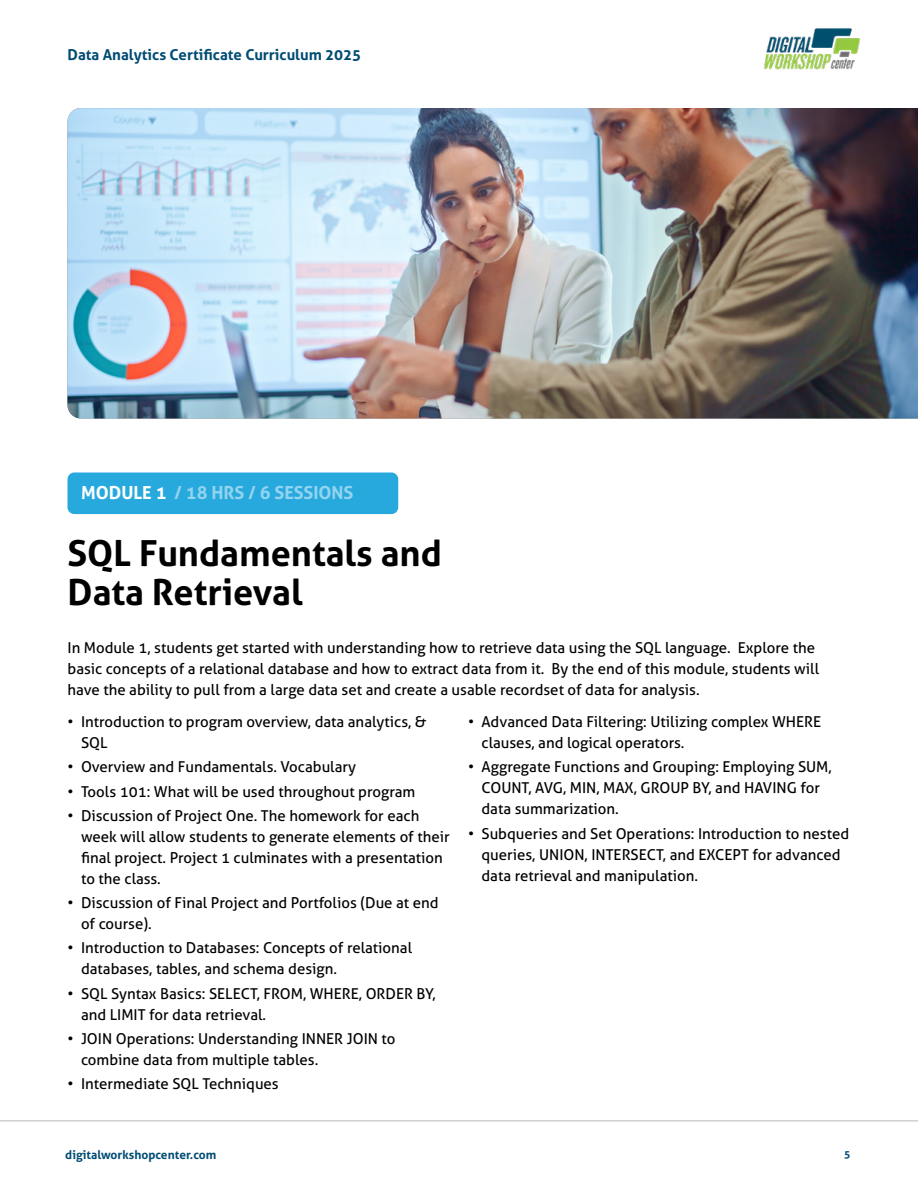
<style>
.page{position:relative;width:918px;height:1188px;background:#fff}
.page>*{position:absolute;margin:0;border:0;box-sizing:border-box;transform-origin:0 0}
.t1{font:700 36px/39px "Aller";color:#000}
.t2{font:700 18px "Aller";color:#93d4ef}
.t3{font:15px/21px "Aller";color:#000}
.t4{font:700 15px "Aller";color:#014c73}
.t5{font:700 12px "Aller";color:#014c73}
.t6{font:700 10.5px "Aller";color:#014c73}
.s1{color:#fff}
</style>
<div class="page">
<img style="left:763px;top:28px;width:97px;height:42px">
<hr style="left:0;top:1120px;width:918px;height:1px;background:#b7b7b8">
<img style="left:68px;top:108px;width:850px;height:310px">
<div style="left:68px;top:472px;width:330px;height:42px;background:#28a9de;border-radius:7px"></div>
<p class="t4" style="left:68px;top:45px;width:295px">Data Analytics Certificate Curriculum 2025</p>
<p class="t2" style="left:81px;top:482px;width:274px"><span class="s1">MODULE 1</span> / 18 HRS / 6 SESSIONS</p>
<h1 class="t1" style="left:68px;top:533px;width:376px">SQL Fundamentals and<br>Data Retrieval</h1>
<p class="t3" style="left:68px;top:638px;width:753px">In Module 1, students get started with understanding how to retrieve data using the SQL language. Explore the basic concepts of a relational database and how to extract data from it. By the end of this module, students will have the ability to pull from a large data set and create a usable recordset of data for analysis.</p>
<p class="t3" style="left:81px;top:712px;width:347px;text-indent:-14px">• Introduction to program overview, data analytics, &amp;<br>SQL</p>
<p class="t3" style="left:68px;top:758px;width:290px">• Overview and Fundamentals. Vocabulary</p>
<p class="t3" style="left:68px;top:782px;width:349px">• Tools 101: What will be used throughout program</p>
<p class="t3" style="left:81px;top:806px;width:370px;text-indent:-14px">• Discussion of Project One. The homework for each week will allow students to generate elements of their final project. Project 1 culminates with a presentation to the class.</p>
<p class="t3" style="left:81px;top:893px;width:359px;text-indent:-14px">• Discussion of Final Project and Portfolios (Due at end of course).</p>
<p class="t3" style="left:81px;top:939px;width:333px;text-indent:-14px">• Introduction to Databases: Concepts of relational databases, tables, and schema design.</p>
<p class="t3" style="left:81px;top:984px;width:356px;text-indent:-14px">• SQL Syntax Basics: SELECT, FROM, WHERE, ORDER BY, and LIMIT for data retrieval.</p>
<p class="t3" style="left:81px;top:1029px;width:316px;text-indent:-14px">• JOIN Operations: Understanding INNER JOIN to combine data from multiple tables.</p>
<p class="t3" style="left:68px;top:1074px;width:213px">• Intermediate SQL Techniques</p>
<p class="t3" style="left:482px;top:712px;width:341px;text-indent:-14px">• Advanced Data Filtering: Utilizing complex WHERE clauses, and logical operators.</p>
<p class="t3" style="left:482px;top:758px;width:352px;text-indent:-14px">• Aggregate Functions and Grouping: Employing SUM,<br>COUNT, AVG, MIN, MAX, GROUP BY, and HAVING for data summarization.</p>
<p class="t3" style="left:482px;top:824px;width:369px;text-indent:-14px">• Subqueries and Set Operations: Introduction to nested queries, UNION, INTERSECT, and EXCEPT for advanced data retrieval and manipulation.</p>
<p class="t5" style="left:65px;top:1149px;width:153px">digitalworkshopcenter.com</p>
<p class="t6" style="left:844px;top:1148px;width:8px">5</p>
</div>
